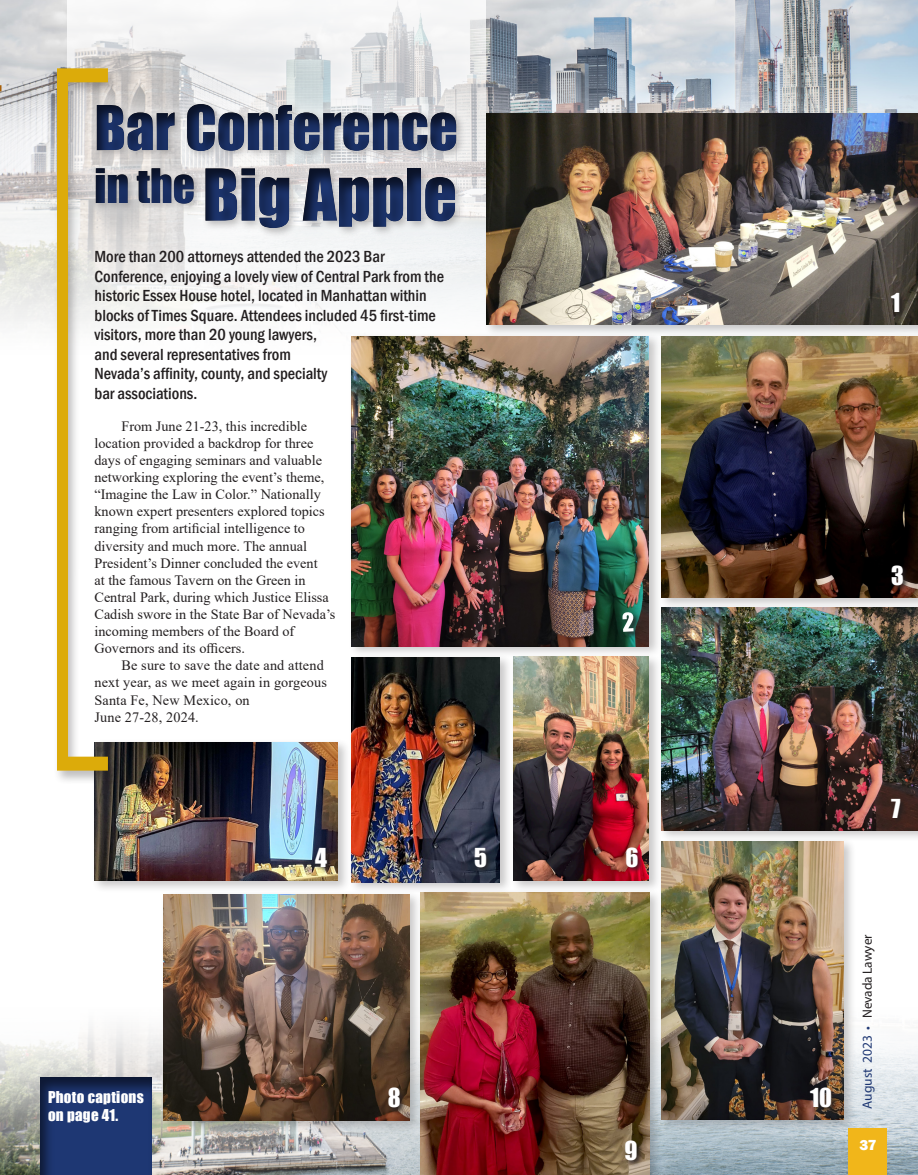
<style>
.page{position:relative;width:918px;height:1175px;background:#fff}
.page>*{position:absolute;margin:0;border:0;box-sizing:border-box;transform-origin:0 0}
.t1{font:66px "Impact";color:#1e3773}
.t2{font:57px "Impact";color:#1e3773}
.t3{font:24px "Impact";color:#fff}
.t4{font:500 condensed 16.5px/19.5px "Franklin Gothic";color:#231f20}
.t5{font:15px/18px "Impact";letter-spacing:.02em;color:#fff}
.t6{font:800 15px "Franklin Gothic";color:#fff}
.t7{font:14.25px/17.1px "Times New Roman";color:#231f20}
.t8{font:13.35px "Myriad Pro";letter-spacing:-.01em;color:#231f20}
.s1{font-size:13.5px;color:#1e3773}
.s2{color:#1e3773}
</style>
<div class="page">
<img style="left:1px;top:1027px;width:917px;height:147px">
<img style="left:1px;top:0;width:917px;height:324px">
<div style="left:849px;top:1128px;width:38px;height:46px;background:#f1b61a"></div>
<svg style="left:0;top:85px;width:2px;height:6px"></svg>
<div style="left:658px;top:837px;width:199px;height:294px;background:#231f20;opacity:.25"></div>
<img style="left:662px;top:842px;width:181px;height:277px">
<div style="left:483px;top:109px;width:435px;height:228px;background:#231f20;opacity:.25"></div>
<img style="left:486px;top:113px;width:432px;height:211px">
<div style="left:658px;top:332px;width:260px;height:278px;background:#231f20;opacity:.25"></div>
<img style="left:662px;top:336px;width:256px;height:261px">
<div style="left:348px;top:332px;width:314px;height:326px;background:#231f20;opacity:.25"></div>
<img style="left:351px;top:336px;width:298px;height:310px">
<div style="left:658px;top:603px;width:260px;height:239px;background:#231f20;opacity:.25"></div>
<img style="left:662px;top:607px;width:256px;height:223px">
<div style="left:91px;top:738px;width:260px;height:155px;background:#231f20;opacity:.25"></div>
<img style="left:94px;top:742px;width:244px;height:138px">
<div style="left:510px;top:652px;width:152px;height:241px;background:#231f20;opacity:.25"></div>
<img style="left:513px;top:657px;width:136px;height:223px">
<div style="left:348px;top:653px;width:165px;height:241px;background:#231f20;opacity:.25"></div>
<img style="left:351px;top:657px;width:149px;height:225px">
<div style="left:417px;top:888px;width:246px;height:286px;background:#231f20;opacity:.25"></div>
<img style="left:420px;top:892px;width:230px;height:282px">
<div style="left:160px;top:890px;width:262px;height:243px;background:#231f20;opacity:.25"></div>
<img style="left:164px;top:894px;width:245px;height:226px">
<div style="left:33px;top:1070px;width:119px;height:104px;background:#231f20;opacity:.63"></div>
<div style="left:890px;top:292px;width:16px;height:27px;background:#231f20;opacity:.92"></div>
<div style="left:890px;top:564px;width:20px;height:28px;background:#231f20;opacity:.92"></div>
<div style="left:890px;top:797px;width:17px;height:28px;background:#39231e"></div>
<div style="left:621px;top:610px;width:20px;height:29px;background:#231f20;opacity:.92"></div>
<svg style="left:622px;top:612px;width:12px;height:20px"></svg>
<div style="left:313px;top:846px;width:21px;height:28px;background:#231f20;opacity:.92"></div>
<div style="left:473px;top:846px;width:20px;height:28px;background:#231f20;opacity:.92"></div>
<div style="left:624px;top:846px;width:21px;height:28px;background:#231f20;opacity:.92"></div>
<div style="left:387px;top:1087px;width:20px;height:27px;background:#231f20;opacity:.92"></div>
<div style="left:809px;top:1087px;width:30px;height:27px;background:#231f20;opacity:.92"></div>
<div style="left:624px;top:1139px;width:20px;height:28px;background:#231f20;opacity:.92"></div>
<img style="left:68px;top:0;width:418px;height:526px">
<div style="left:53px;top:66px;width:67px;height:719px;background:#231f20;opacity:.29"></div>
<svg style="left:57px;top:68px;width:51px;height:702px"></svg>
<svg style="left:77px;top:86px;width:398px;height:160px"></svg>
<div style="left:86px;top:82px;width:451px;height:161px;background:#231f20;opacity:.75"></div>
<h2 class="t2" style="left:94px;top:83px;width:365px">Bar Conference</h2>
<h1 class="t1" style="left:95px;top:143px;width:364px"><sup>in</sup> <sup>the</sup> Big Apple</h1>
<p class="t4" style="left:94px;top:247px;width:351px">More than 200 attorneys attended the 2023 Bar Conference, enjoying a lovely view of Central Park from the historic Essex House hotel, located in Manhattan within blocks of Times Square. Attendees included 45 first-time visitors, more than 20 young lawyers,<br>and several representatives from<br>Nevada’s affinity, county, and specialty<br>bar associations.</p>
<p class="t7" style="left:94px;top:417px;width:243px;text-indent:27px">From June 21-23, this incredible location provided a backdrop for three days of engaging seminars and valuable networking exploring the event’s theme, “Imagine the Law in Color.” Nationally known expert presenters explored topics ranging from artificial intelligence to diversity and much more. The annual President’s Dinner concluded the event<br>at the famous Tavern on the Green in Central Park, during which Justice Elissa Cadish swore in the State Bar of Nevada’s incoming members of the Board of Governors and its officers.</p>
<p class="t7" style="left:94px;top:656px;width:234px;text-indent:27px">Be sure to save the date and attend next year, as we meet again in gorgeous<br>Santa Fe, New Mexico, on<br>June 27-28, 2024.</p>
<p class="t3" style="left:891px;top:284px;width:11px">1</p>
<p class="t3" style="left:891px;top:557px;width:14px">3</p>
<p class="t5" style="left:48px;top:1087px;width:97px">Photo captions on page 41.</p>
<p class="t3" style="left:315px;top:838px;width:13px">4</p>
<p class="t3" style="left:474px;top:838px;width:14px">5</p>
<p class="t3" style="left:626px;top:838px;width:15px">6</p>
<p class="t3" style="left:388px;top:1079px;width:14px">8</p>
<p class="t3" style="left:810px;top:1079px;width:24px">10</p>
<p class="t3" style="left:625px;top:1132px;width:15px">9</p>
<p class="t3" style="left:891px;top:789px;width:11px">7</p>
<p class="t8" style="left:859px;top:1108px;width:176px;rotate:-90deg"><span class="s1">August 2023</span> <span class="s2">•</span> Nevada Lawyer</p>
<p class="t6" style="left:859px;top:1135px;width:19px">37</p>
</div>
